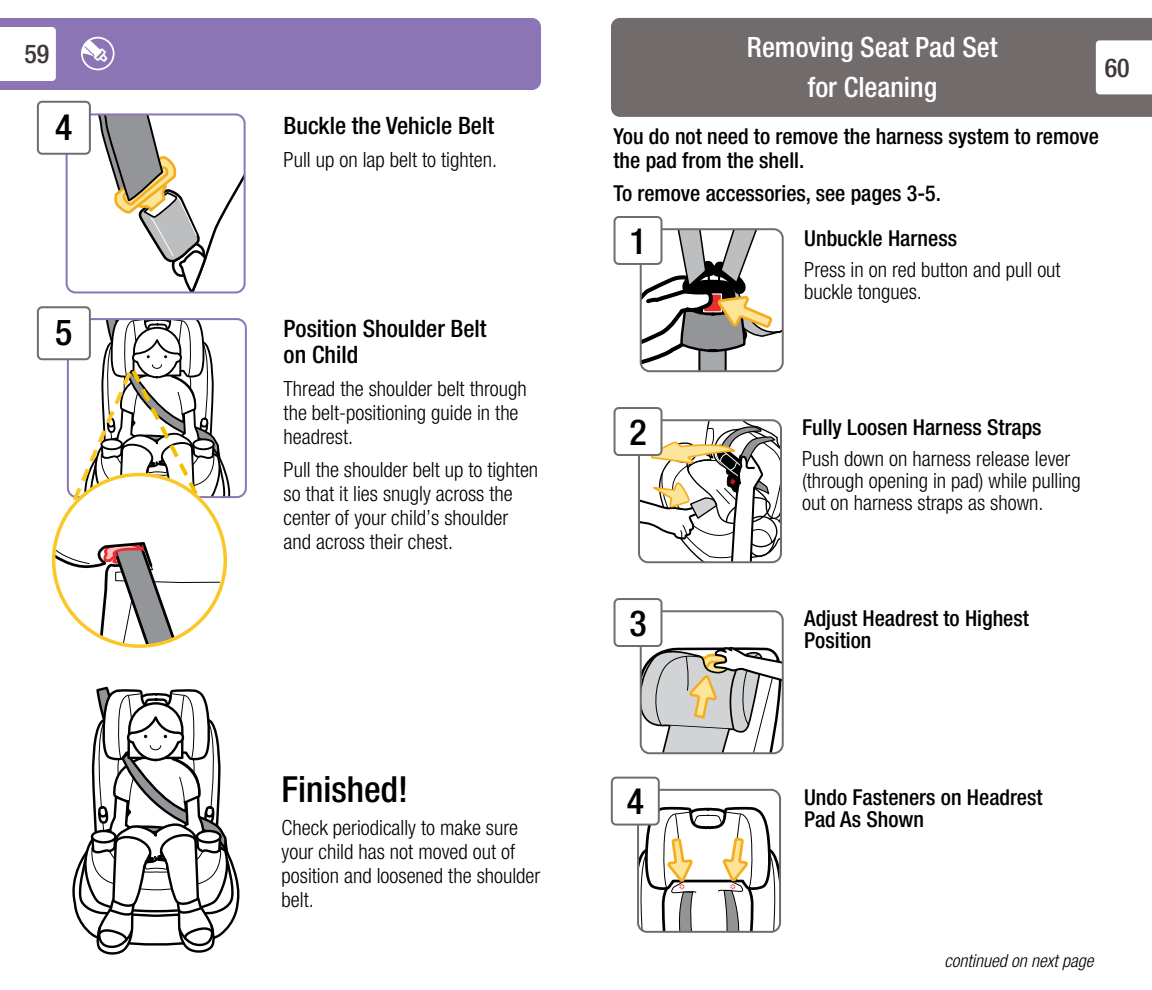
<style>
.page{position:relative;width:1152px;height:990px;background:#fff}
.page>*{position:absolute;margin:0;border:0;box-sizing:border-box;transform-origin:0 0}
.t1{font:500 condensed 36px "Helvetica Neue LT Std";color:#000}
.t2{font:500 condensed 28px/40px "Helvetica Neue LT Std";color:#fff;text-align:center}
.t3{font:500 condensed 26px "Helvetica Neue LT Std";color:#3e3938}
.t4{font:500 condensed 24px/26px "Helvetica Neue LT Std";color:#000}
.t5{font:500 condensed 22px/22px "Helvetica Neue LT Std";color:#000}
.t6{font:300 condensed 21px/24px "Helvetica Neue LT Std";color:#000}
.t7{font:italic 300 condensed 18px "Helvetica Neue LT Std";color:#000}
</style>
<div class="page">
<div style="left:611px;top:18px;width:541px;height:99px;background:#716c6b"></div>
<div style="left:67px;top:318px;width:180px;height:180px;border:2px solid #8b75b5;border-radius:9px"></div>
<svg style="left:1096px;top:40px;width:56px;height:54px"></svg>
<svg style="left:98px;top:116px;width:145px;height:174px"></svg>
<div style="left:66px;top:113px;width:180px;height:180px;border:2px solid #8b75b5;border-radius:9px"></div>
<div style="left:38px;top:102px;width:52px;height:52px;background:#fff;border-radius:4px"></div>
<div style="left:37px;top:101px;width:54px;height:54px;border:2px solid #716c6b;border-radius:4px"></div>
<div style="left:38px;top:307px;width:52px;height:52px;background:#fff;border-radius:4px"></div>
<div style="left:37px;top:306px;width:54px;height:54px;border:2px solid #716c6b;border-radius:4px"></div>
<svg style="left:53px;top:319px;width:179px;height:327px"></svg>
<div style="left:52px;top:473px;width:175px;height:175px;border:4px solid #f9c726;border-radius:50%"></div>
<svg style="left:72px;top:686px;width:168px;height:269px"></svg>
<svg style="left:0;top:18px;width:541px;height:72px;background:#9480bb"></svg>
<div style="left:81px;top:37px;width:34px;height:33px;border:2px solid #fff;border-radius:50%"></div>
<svg style="left:641px;top:231px;width:140px;height:140px"></svg>
<div style="left:640px;top:228px;width:144px;height:144px;border:2px solid #716c6b;border-radius:9px"></div>
<svg style="left:641px;top:643px;width:140px;height:111px"></svg>
<div style="left:640px;top:610px;width:144px;height:144px;border:2px solid #716c6b;border-radius:9px"></div>
<svg style="left:641px;top:422px;width:138px;height:138px"></svg>
<div style="left:638px;top:419px;width:144px;height:144px;border:2px solid #716c6b;border-radius:9px"></div>
<div style="left:615px;top:217px;width:46px;height:47px;background:#fff;border-radius:4px"></div>
<div style="left:614px;top:216px;width:48px;height:49px;border:2px solid #716c6b;border-radius:4px"></div>
<div style="left:615px;top:408px;width:46px;height:47px;background:#fff;border-radius:4px"></div>
<div style="left:614px;top:407px;width:48px;height:49px;border:2px solid #716c6b;border-radius:4px"></div>
<div style="left:615px;top:599px;width:46px;height:47px;background:#fff;border-radius:4px"></div>
<div style="left:614px;top:598px;width:48px;height:49px;border:2px solid #716c6b;border-radius:4px"></div>
<svg style="left:640px;top:806px;width:138px;height:124px"></svg>
<div style="left:637px;top:789px;width:144px;height:144px;border:2px solid #716c6b;border-radius:9px"></div>
<div style="left:612px;top:778px;width:47px;height:47px;background:#fff;border-radius:4px"></div>
<div style="left:611px;top:777px;width:49px;height:49px;border:2px solid #716c6b;border-radius:4px"></div>
<p class="t3" style="left:24px;top:39px;width:26px">59</p>
<h1 class="t1" style="left:55px;top:105px;width:19px">4</h1>
<p class="t4" style="left:284px;top:112px;width:212px">Buckle the Vehicle Belt</p>
<p class="t6" style="left:284px;top:147px;width:215px">Pull up on lap belt to tighten.</p>
<h1 class="t1" style="left:55px;top:311px;width:19px">5</h1>
<p class="t4" style="left:284px;top:315px;width:205px">Position Shoulder Belt on Child</p>
<p class="t6" style="left:284px;top:377px;width:245px">Thread the shoulder belt through the belt-positioning guide in the headrest.</p>
<p class="t6" style="left:284px;top:458px;width:256px">Pull the shoulder belt up to tighten so that it lies snugly across the center of your child’s shoulder and across their chest.</p>
<h1 class="t1" style="left:282px;top:768px;width:128px">Finished!</h1>
<p class="t6" style="left:282px;top:816px;width:260px">Check periodically to make sure your child has not moved out of position and loosened the shoulder belt.</p>
<h2 class="t2" style="left:747px;top:27px;width:252px">Removing Seat Pad Set for Cleaning</h2>
<p class="t3" style="left:1105px;top:52px;width:26px">60</p>
<p class="t5" style="left:614px;top:124px;width:487px;line-height:24px">You do not need to remove the harness system to remove the pad from the shell.</p>
<p class="t5" style="left:614px;top:182px;width:329px">To remove accessories, see pages 3-5.</p>
<h1 class="t1" style="left:629px;top:219px;width:19px">1</h1>
<p class="t5" style="left:804px;top:227px;width:154px">Unbuckle Harness</p>
<p class="t6" style="left:804px;top:258px;width:258px;line-height:22px">Press in on red button and pull out buckle tongues.</p>
<h1 class="t1" style="left:629px;top:411px;width:19px">2</h1>
<p class="t5" style="left:802px;top:416px;width:241px">Fully Loosen Harness Straps</p>
<p class="t6" style="left:802px;top:447px;width:280px;line-height:22px">Push down on harness release lever (through opening in pad) while pulling out on harness straps as shown.</p>
<h1 class="t1" style="left:629px;top:602px;width:19px">3</h1>
<p class="t5" style="left:804px;top:607px;width:226px">Adjust Headrest to Highest<br>Position</p>
<h1 class="t1" style="left:627px;top:780px;width:19px">4</h1>
<p class="t5" style="left:804px;top:785px;width:240px">Undo Fasteners on Headrest<br>Pad As Shown</p>
<p class="t7" style="left:945px;top:950px;width:150px">continued on next page</p>
</div>
